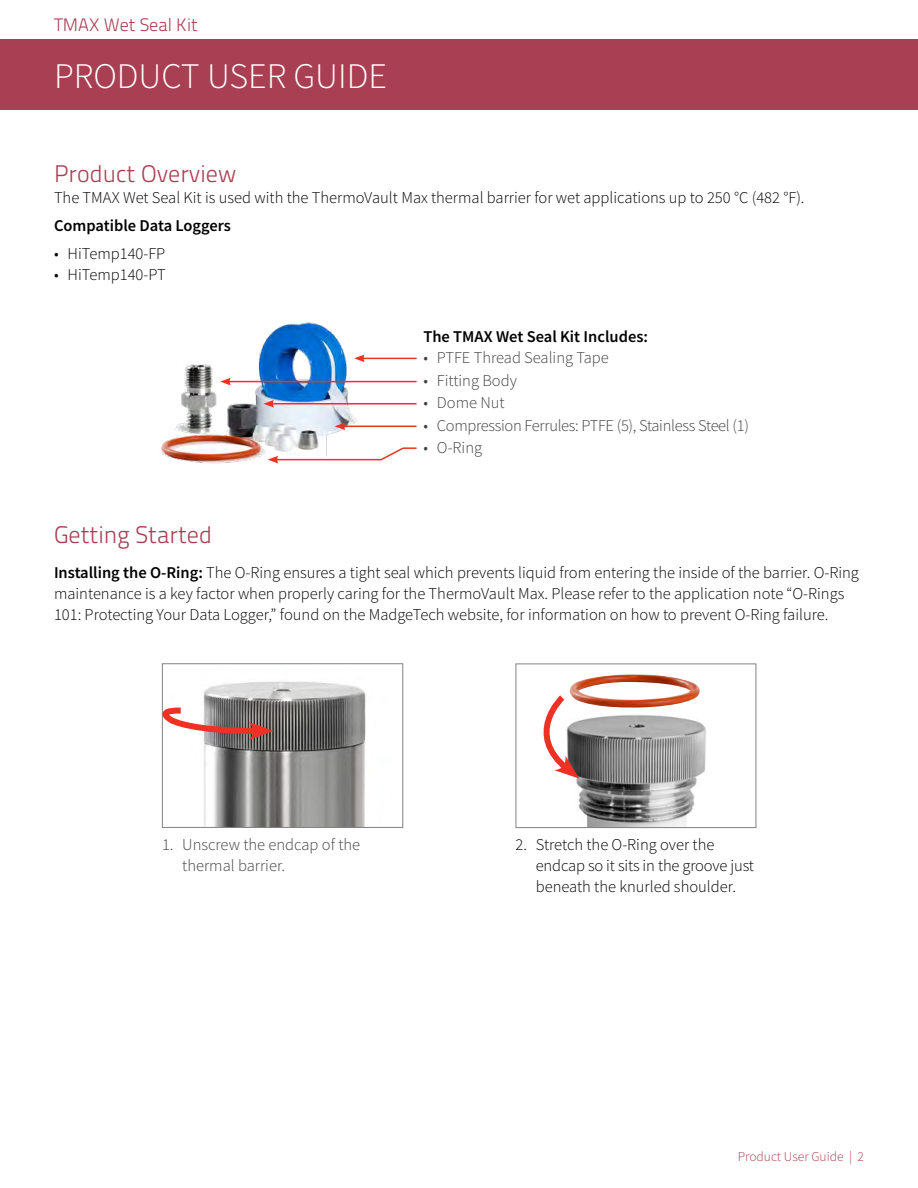
<style>
.page{position:relative;width:918px;height:1188px;background:#fff}
.page>*{position:absolute;margin:0;border:0;box-sizing:border-box;transform-origin:0 0}
.t1{font:300 36px "Source Sans Pro";color:#fff}
.t2{font:300 24px "Titillium Text 22 L";color:#a93f53}
.t3{font:300 18px "Titillium Text 22 L";color:#a93f53}
.t4{font:300 16.5px/21px "Source Sans Pro";color:#000}
.t5{font:300 16.5px/21px "Source Sans Pro";color:#414042}
.t6{font:600 16.5px "Source Sans Pro";color:#000}
.t7{font:300 16.5px "Source Sans Pro";letter-spacing:-.02em;color:#414042}
.t8{font:300 13.5px "Source Sans Pro";color:#a93f53}
.s1{font-weight:600}
</style>
<div class="page">
<div style="left:0;top:39px;width:918px;height:71px;background:#a93f53"></div>
<img style="left:161px;top:322px;width:199px;height:142px">
<hr style="left:228px;top:381px;width:188px;height:1px;background:#ee3124">
<svg style="left:220px;top:378px;width:11px;height:7px"></svg>
<hr style="left:362px;top:358px;width:54px;height:1px;background:#ee3124">
<svg style="left:354px;top:355px;width:11px;height:7px"></svg>
<hr style="left:272px;top:403px;width:144px;height:2px;background:#ee3124">
<svg style="left:263px;top:400px;width:11px;height:8px"></svg>
<hr style="left:343px;top:426px;width:73px;height:1px;background:#ee3124">
<svg style="left:335px;top:422px;width:10px;height:8px"></svg>
<svg style="left:268px;top:447px;width:149px;height:16px"></svg>
<img style="left:576px;top:715px;width:130px;height:111px">
<div style="left:516px;top:664px;width:240px;height:164px;border:1px solid #808285"></div>
<img style="left:569px;top:674px;width:131px;height:34px">
<img style="left:203px;top:681px;width:163px;height:145px">
<div style="left:162px;top:663px;width:241px;height:165px;border:1px solid #808285"></div>
<svg style="left:161px;top:705px;width:113px;height:35px"></svg>
<svg style="left:543px;top:692px;width:36px;height:87px"></svg>
<p class="t3" style="left:54px;top:11px;width:145px">TMAX Wet Seal Kit</p>
<h1 class="t1" style="left:54px;top:54px;width:335px">PRODUCT USER GUIDE</h1>
<h2 class="t2" style="left:54px;top:156px;width:184px">Product Overview</h2>
<p class="t4" style="left:54px;top:187px;width:752px">The TMAX Wet Seal Kit is used with the ThermoVault Max thermal barrier for wet applications up to 250 °C (482 °F).</p>
<p class="t6" style="left:54px;top:215px;width:179px">Compatible Data Loggers</p>
<p class="t4" style="left:54px;top:243px;width:113px">• HiTemp140-FP</p>
<p class="t4" style="left:54px;top:264px;width:113px">• HiTemp140-PT</p>
<p class="t6" style="left:423px;top:326px;width:226px">The TMAX Wet Seal Kit Includes:</p>
<p class="t5" style="left:423px;top:347px;width:187px">• PTFE Thread Sealing Tape</p>
<p class="t5" style="left:423px;top:370px;width:95px">• Fitting Body</p>
<p class="t5" style="left:423px;top:392px;width:83px">• Dome Nut</p>
<p class="t7" style="left:423px;top:415px;width:327px">• Compression Ferrules: PTFE (5), Stainless Steel (1)</p>
<p class="t5" style="left:423px;top:437px;width:60px">• O-Ring</p>
<h2 class="t2" style="left:54px;top:518px;width:160px">Getting Started</h2>
<p class="t4" style="left:54px;top:562px;width:807px"><span class="s1">Installing the O-Ring:</span> The O-Ring ensures a tight seal which prevents liquid from entering the inside of the barrier. O-Ring maintenance is a key factor when properly caring for the ThermoVault Max. Please refer to the application note “O-Rings<br>101: Protecting Your Data Logger,” found on the MadgeTech website, for information on how to prevent O-Ring failure.</p>
<p class="t5" style="left:182px;top:834px;width:179px;text-indent:-20px">1. Unscrew the endcap of the thermal barrier.</p>
<p class="t4" style="left:536px;top:835px;width:220px;text-indent:-20px">2. Stretch the O-Ring over the endcap so it sits in the groove just beneath the knurled shoulder.</p>
<p class="t8" style="left:738px;top:1148px;width:128px">Product User Guide | 2</p>
</div>
